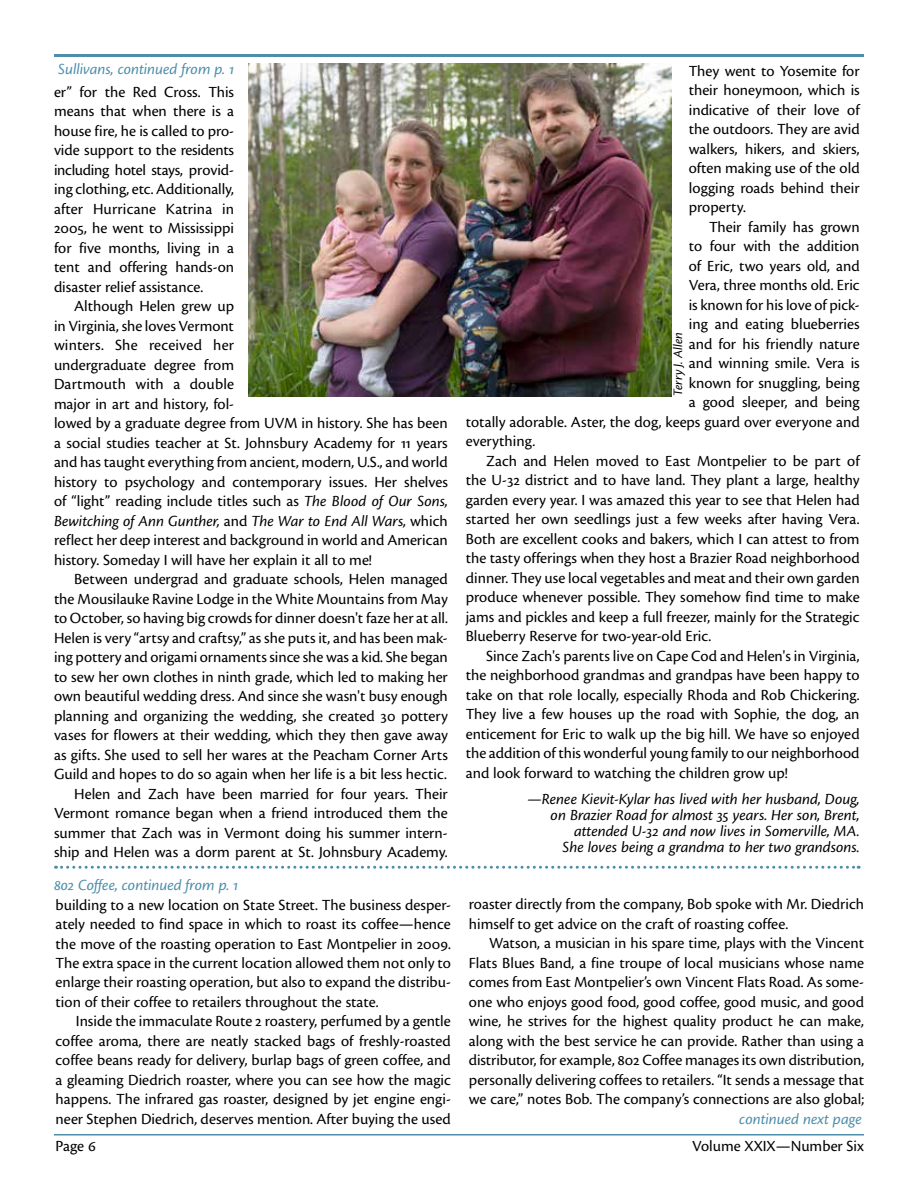
<style>
.page{position:relative;width:918px;height:1188px;background:#fff}
.page>*{position:absolute;margin:0;border:0;box-sizing:border-box;transform-origin:0 0}
.t1{font:16.2px/19.5px "Cronos Pro";color:#000;text-align:justify}
.t2{font:italic 16.2px/16.2px "Cronos Pro";letter-spacing:-.005em;color:#000;text-align:right}
.t3{font:italic 16.2px "Cronos Pro";letter-spacing:-.005em;color:#4e8eaa}
.t4{font:italic 13.5px "Cronos Pro";letter-spacing:-.005em;color:#000}
.s1{font-style:italic}
</style>
<div class="page">
<hr style="left:54px;top:1134px;width:810px;height:2px;background:#4e8eaa">
<hr style="left:54px;top:54px;width:810px;height:3px;background:#4e8eaa">
<img style="left:248px;top:63px;width:424px;height:333px">
<svg style="left:56px;top:866px;width:803px;height:3px"></svg>
<p class="t3" style="left:58px;top:60px;width:177px">Sullivans, continued from p. 1</p>
<p class="t1" style="left:54px;top:82px;width:182px">er” for the Red Cross. This means that when there is a house fire, he is called to pro&shy;vide support to the residents including hotel stays, provid&shy;ing clothing, etc. Additionally, after Hurricane Katrina in 2005, he went to Mississippi for five months, living in a tent and offering hands-on disaster relief assistance.</p>
<p class="t1" style="left:54px;top:297px;width:395px;text-align:left;text-indent:20px">Although Helen grew up<br>in Virginia, she loves Vermont<br>winters. She received her<br>undergraduate degree from<br>Dartmouth with a double<br>major in art and history, fol-<br>lowed by a graduate degree from UVM in history. She has been a social studies teacher at St. Johnsbury Academy for 11 years and has taught everything from ancient, modern, U.S., and world history to psychology and contemporary issues. Her shelves of “light” reading include titles such as <span class="s1">The Blood of Our Sons, Bewitching of Ann Gunther,</span> and <span class="s1">The War to End All Wars,</span> which reflect her deep interest and background in world and American history. Someday I will have her explain it all to me!</p>
<p class="t1" style="left:54px;top:570px;width:395px;text-align:right">Between undergrad and graduate schools, Helen managed the Mousilauke Ravine Lodge in the White Mountains from May to October, so having big crowds for dinner doesn't faze her at all.<br>Helen is very “artsy and craftsy,” as she puts it, and has been mak&shy;ing pottery and origami ornaments since she was a kid. She began to sew her own clothes in ninth grade, which led to making her own beautiful wedding dress. And since she wasn't busy enough planning and organizing the wedding, she created 30 pottery vases for flowers at their wedding, which they then gave away as gifts. She used to sell her wares at the Peacham Corner Arts Guild and hopes to do so again when her life is a bit less hectic.<br>Helen and Zach have been married for four years. Their Vermont romance began when a friend introduced them the summer that Zach was in Vermont doing his summer intern&shy;ship and Helen was a dorm parent at St. Johnsbury Academy.</p>
<p class="t3" style="left:54px;top:876px;width:186px">802 Coffee, continued from p. 1</p>
<p class="t1" style="left:56px;top:895px;width:397px">building to a new location on State Street. The business desper&shy;ately needed to find space in which to roast its coffee—hence the move of the roasting operation to East Montpelier in 2009.<br>The extra space in the current location allowed them not only to enlarge their roasting operation, but also to expand the distribu&shy;tion of their coffee to retailers throughout the state.</p>
<p class="t1" style="left:56px;top:1012px;width:397px;text-indent:20px">Inside the immaculate Route 2 roastery, perfumed by a gentle coffee aroma, there are neatly stacked bags of freshly-roasted coffee beans ready for delivery, burlap bags of green coffee, and a gleaming Diedrich roaster, where you can see how the magic happens. The infrared gas roaster, designed by jet engine engi&shy;neer Stephen Diedrich, deserves mention. After buying the used</p>
<p class="t1" style="left:689px;top:61px;width:172px">They went to Yosemite for their honeymoon, which is indicative of their love of the outdoors. They are avid walkers, hikers, and skiers, often making use of the old logging roads behind their property.</p>
<p class="t1" style="left:709px;top:217px;width:152px">Their family has grown</p>
<p class="t1" style="left:689px;top:237px;width:172px">to four with the addition</p>
<p class="t1" style="left:689px;top:256px;width:172px">of Eric, two years old, and</p>
<p class="t1" style="left:689px;top:276px;width:172px">Vera, three months old. Eric</p>
<p class="t1" style="left:689px;top:295px;width:172px">is known for his love of pick-</p>
<p class="t1" style="left:689px;top:315px;width:172px">ing and eating blueberries</p>
<p class="t1" style="left:689px;top:334px;width:172px">and for his friendly nature</p>
<p class="t1" style="left:689px;top:353px;width:172px">and winning smile. Vera is</p>
<p class="t1" style="left:689px;top:373px;width:172px">known for snuggling, being</p>
<p class="t1" style="left:689px;top:392px;width:172px">a good sleeper, and being</p>
<p class="t1" style="left:466px;top:412px;width:395px">totally adorable. Aster, the dog, keeps guard over everyone and</p>
<p class="t1" style="left:466px;top:431px;width:71px">everything.</p>
<p class="t1" style="left:486px;top:451px;width:375px">Zach and Helen moved to East Montpelier to be part of</p>
<p class="t1" style="left:466px;top:470px;width:395px">the U-32 district and to have land. They plant a large, healthy</p>
<p class="t1" style="left:466px;top:490px;width:395px">garden every year. I was amazed this year to see that Helen had</p>
<p class="t1" style="left:466px;top:509px;width:395px">started her own seedlings just a few weeks after having Vera.</p>
<p class="t1" style="left:466px;top:529px;width:395px">Both are excellent cooks and bakers, which I can attest to from</p>
<p class="t1" style="left:466px;top:548px;width:395px">the tasty offerings when they host a Brazier Road neighborhood</p>
<p class="t1" style="left:466px;top:568px;width:395px">dinner. They use local vegetables and meat and their own garden</p>
<p class="t1" style="left:466px;top:587px;width:395px">produce whenever possible. They somehow find time to make</p>
<p class="t1" style="left:466px;top:607px;width:395px">jams and pickles and keep a full freezer, mainly for the Strategic</p>
<p class="t1" style="left:466px;top:626px;width:247px">Blueberry Reserve for two-year-old Eric.</p>
<p class="t1" style="left:486px;top:646px;width:375px">Since Zach's parents live on Cape Cod and Helen's in Virginia,</p>
<p class="t1" style="left:466px;top:665px;width:395px">the neighborhood grandmas and grandpas have been happy to</p>
<p class="t1" style="left:466px;top:685px;width:395px">take on that role locally, especially Rhoda and Rob Chickering.</p>
<p class="t1" style="left:466px;top:704px;width:395px">They live a few houses up the road with Sophie, the dog, an</p>
<p class="t1" style="left:466px;top:724px;width:395px">enticement for Eric to walk up the big hill. We have so enjoyed</p>
<p class="t1" style="left:466px;top:743px;width:395px">the addition of this wonderful young family to our neighborhood</p>
<p class="t1" style="left:466px;top:763px;width:324px">and look forward to watching the children grow up!</p>
<p class="t2" style="left:527px;top:791px;width:334px">—Renee Kievit-Kylar has lived with her husband, Doug, on Brazier Road for almost 35 years. Her son, Brent, attended U-32 and now lives in Somerville, MA.<br>She loves being a grandma to her two grandsons.</p>
<p class="t4" style="left:670px;top:396px;width:65px;rotate:-90deg">Terry J. Allen</p>
<p class="t1" style="left:469px;top:895px;width:397px">roaster directly from the company, Bob spoke with Mr. Diedrich himself to get advice on the craft of roasting coffee.</p>
<p class="t1" style="left:469px;top:934px;width:397px;text-indent:20px">Watson, a musician in his spare time, plays with the Vincent Flats Blues Band, a fine troupe of local musicians whose name comes from East Montpelier’s own Vincent Flats Road. As some&shy;one who enjoys good food, good coffee, good music, and good wine, he strives for the highest quality product he can make, along with the best service he can provide. Rather than using a distributor, for example, 802 Coffee manages its own distribution, personally delivering coffees to retailers. “It sends a message that we care,” notes Bob. The company’s connections are also global;</p>
<p class="t3" style="left:739px;top:1110px;width:124px">continued next page</p>
<p class="t1" style="left:56px;top:1136px;width:42px">Page 6</p>
<p class="t1" style="left:692px;top:1136px;width:173px">Volume XXIX—Number Six</p>
</div>
